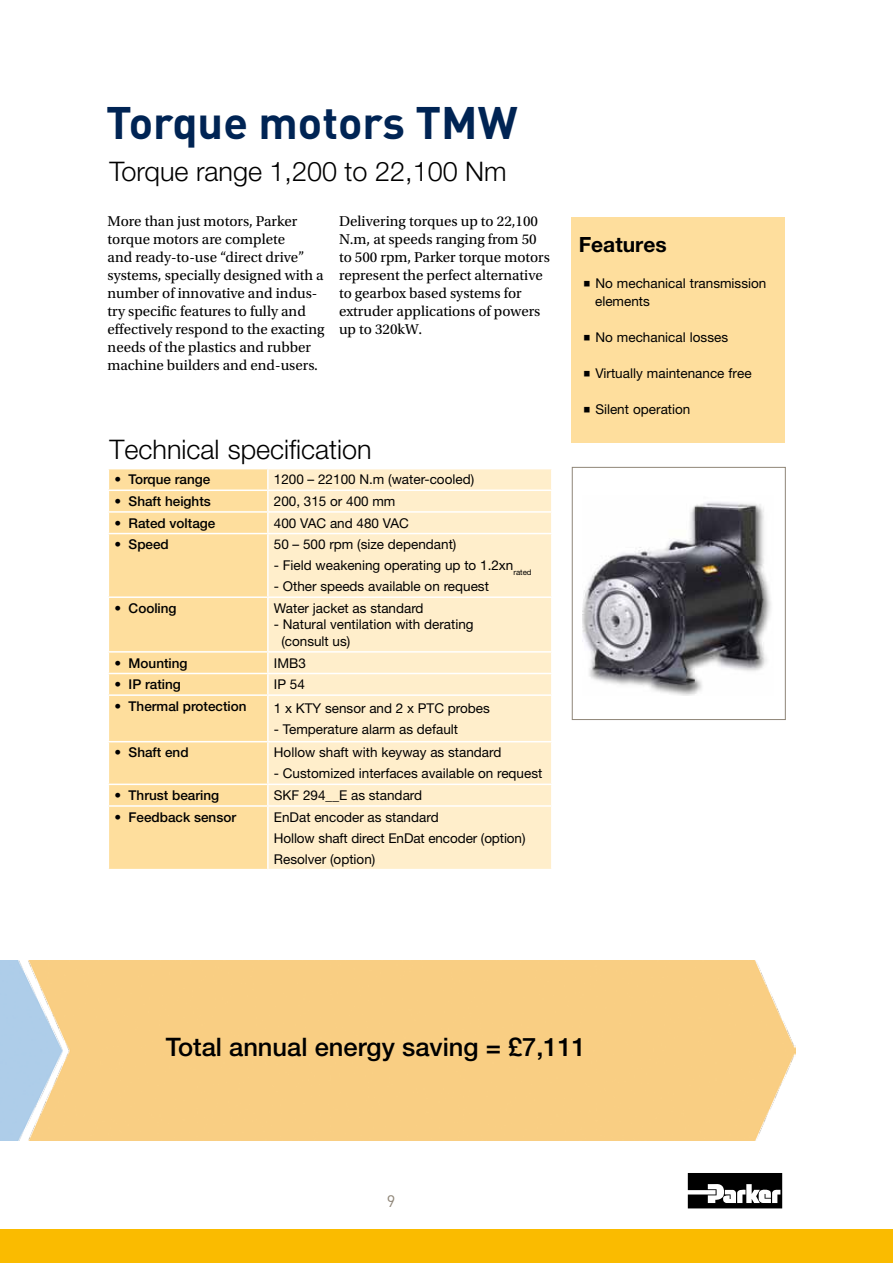
<style>
.page{position:relative;width:893px;height:1263px;background:#fff}
.page>*{position:absolute;margin:0;border:0;box-sizing:border-box;transform-origin:0 0}
.t1{font:700 45px "DINOT";color:#002454}
.t2{font:300 27px "Helvetica Neue LT Std";color:#000}
.t3{font:500 25.5px "Helvetica Neue LT Std";color:#000}
.t4{font:700 21px "Helvetica Neue LT Std";color:#000}
.t5{font:16.5px "DINOT";color:#8f8678}
.t6{font:15px/18px "Utopia Std";color:#000}
.t7{font:13.5px/21px "Helvetica Neue LT Std";color:#000}
.t8{font:500 13.5px "Helvetica Neue LT Std";color:#000}
.s1{font-family:"Utopia Std";font-size:16.5px}
</style>
<div class="page">
<div style="left:0;top:1229px;width:893px;height:34px;background:#fabb00"></div>
<svg style="left:688px;top:1173px;width:94px;height:35px"></svg>
<img style="left:583px;top:502px;width:188px;height:194px">
<div style="left:572px;top:467px;width:214px;height:253px;border:1px solid #8f8678"></div>
<div style="left:109px;top:469px;width:158px;height:400px;background:#fede9d"></div>
<div style="left:269px;top:469px;width:282px;height:400px;background:#ffeecb"></div>
<hr style="left:108px;top:489px;width:160px;height:2px;background:#fff">
<hr style="left:268px;top:489px;width:285px;height:2px;background:#fff">
<hr style="left:108px;top:511px;width:160px;height:2px;background:#fff">
<hr style="left:268px;top:511px;width:285px;height:2px;background:#fff">
<hr style="left:108px;top:533px;width:160px;height:1px;background:#fff">
<hr style="left:268px;top:533px;width:285px;height:1px;background:#fff">
<hr style="left:108px;top:596px;width:160px;height:2px;background:#fff">
<hr style="left:268px;top:596px;width:285px;height:2px;background:#fff">
<hr style="left:108px;top:651px;width:160px;height:2px;background:#fff">
<hr style="left:268px;top:651px;width:285px;height:2px;background:#fff">
<hr style="left:108px;top:673px;width:160px;height:1px;background:#fff">
<hr style="left:268px;top:673px;width:285px;height:1px;background:#fff">
<hr style="left:108px;top:694px;width:160px;height:2px;background:#fff">
<hr style="left:268px;top:694px;width:285px;height:2px;background:#fff">
<hr style="left:108px;top:741px;width:160px;height:1px;background:#fff">
<hr style="left:268px;top:741px;width:285px;height:1px;background:#fff">
<hr style="left:108px;top:783px;width:160px;height:2px;background:#fff">
<hr style="left:268px;top:783px;width:285px;height:2px;background:#fff">
<hr style="left:108px;top:805px;width:160px;height:2px;background:#fff">
<hr style="left:268px;top:805px;width:285px;height:2px;background:#fff">
<div style="left:571px;top:217px;width:214px;height:225px;background:#fede9d"></div>
<img style="left:0;top:960px;width:795px;height:180px">
<h1 class="t1" style="left:106px;top:92px;width:413px">Torque motors TMW</h1>
<h2 class="t2" style="left:109px;top:155px;width:399px">Torque range 1,200 to 22,100 Nm</h2>
<p class="t6" style="left:108px;top:213px;width:218px">More than just motors, Parker torque motors are complete<br>and ready-to-use “direct drive” systems, specially designed with a number of innovative and indus&shy;try specific features to fully and effectively respond to the exacting needs of the plastics and rubber machine builders and end-users.</p>
<p class="t6" style="left:339px;top:212px;width:212px">Delivering torques up to 22,100<br>N.m, at speeds ranging from 50 to 500 rpm, Parker torque motors represent the perfect alternative to gearbox based systems for extruder applications of powers up to 320kW.</p>
<h2 class="t2" style="left:109px;top:433px;width:264px">Technical specification</h2>
<p class="t8" style="left:114px;top:471px;width:98px">• Torque range</p>
<p class="t7" style="left:274px;top:469px;width:202px">1200 – 22100 N.m (water-cooled)</p>
<p class="t8" style="left:114px;top:493px;width:98px">• Shaft heights</p>
<p class="t7" style="left:274px;top:490px;width:123px">200, 315 or 400 mm</p>
<p class="t8" style="left:114px;top:515px;width:103px">• Rated voltage</p>
<p class="t7" style="left:274px;top:512px;width:137px">400 VAC and 480 VAC</p>
<p class="t8" style="left:114px;top:536px;width:56px">• Speed</p>
<p class="t7" style="left:274px;top:534px;width:184px">50 – 500 rpm (size dependant)</p>
<p class="t7" style="left:274px;top:555px;width:259px">- Field weakening operating up to 1.2xn<sub>rated</sub></p>
<p class="t7" style="left:274px;top:576px;width:217px">- Other speeds available on request</p>
<p class="t8" style="left:114px;top:600px;width:64px">• Cooling</p>
<p class="t7" style="left:274px;top:597px;width:151px">Water jacket as standard</p>
<p class="t7" style="left:281px;top:616px;width:194px;line-height:16.5px;text-indent:-8px">- Natural ventilation with derating (consult us)</p>
<p class="t8" style="left:114px;top:655px;width:75px">• Mounting</p>
<p class="t7" style="left:274px;top:652px;width:34px">IMB3</p>
<p class="t8" style="left:114px;top:676px;width:68px">• IP rating</p>
<p class="t7" style="left:274px;top:674px;width:33px">IP 54</p>
<p class="t8" style="left:114px;top:698px;width:134px">• Thermal protection</p>
<p class="t7" style="left:274px;top:697px;width:218px">1 x KTY sensor and 2 x PTC probes</p>
<p class="t7" style="left:274px;top:718px;width:186px">- Temperature alarm as default</p>
<p class="t8" style="left:114px;top:744px;width:76px">• Shaft end</p>
<p class="t7" style="left:274px;top:742px;width:229px">Hollow shaft with keyway as standard</p>
<p class="t7" style="left:274px;top:763px;width:270px">- Customized interfaces available on request</p>
<p class="t8" style="left:114px;top:787px;width:106px">• Thrust bearing</p>
<p class="t7" style="left:274px;top:784px;width:150px">SKF 294__E as standard</p>
<p class="t8" style="left:114px;top:809px;width:123px">• Feedback sensor</p>
<p class="t7" style="left:274px;top:806px;width:253px">EnDat encoder as standard<br>Hollow shaft direct EnDat encoder (option)<br>Resolver (option)</p>
<h3 class="t4" style="left:579px;top:232px;width:89px">Features</h3>
<p class="t7" style="left:595px;top:274px;width:173px;line-height:18px;text-indent:-12px"><span class="s1">■</span> No mechanical transmission elements</p>
<p class="t7" style="left:583px;top:327px;width:146px"><span class="s1">■</span> No mechanical losses</p>
<p class="t7" style="left:583px;top:363px;width:170px"><span class="s1">■</span> Virtually maintenance free</p>
<p class="t7" style="left:583px;top:399px;width:109px"><span class="s1">■</span> Silent operation</p>
<h3 class="t3" style="left:166px;top:1031px;width:422px">Total annual energy saving = £7,111</h3>
<p class="t5" style="left:387px;top:1190px;width:10px">89</p>
</div>
